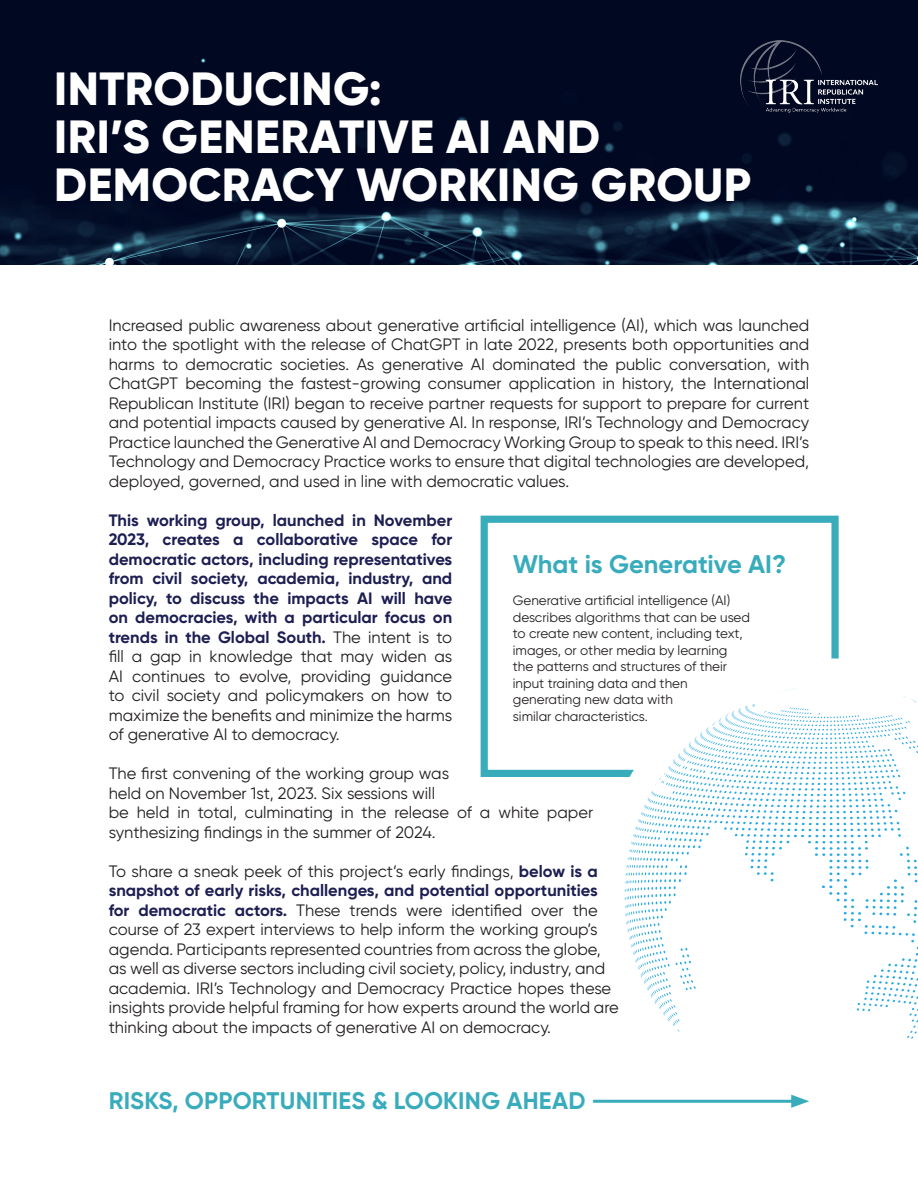
<style>
.page{position:relative;width:918px;height:1188px;background:#fff}
.page>*{position:absolute;margin:0;border:0;box-sizing:border-box;transform-origin:0 0}
.t1{font:800 46.5px/48px "Gilroy";letter-spacing:.01em;color:#fff}
.t2{font:700 25.5px "Gilroy";color:#39acbc}
.t3{font:700 24px "Gilroy";letter-spacing:.01em;color:#39acbc}
.t4{font:16.5px/19.5px "Gilroy";color:#231f20}
.t5{font:700 16.5px/19.5px "Gilroy";color:#1d1e52;text-align:justify}
.t6{font:13.5px/16.5px "Gilroy";color:#231f20}
.s1{font-weight:400;color:#231f20}
.s2{font-weight:700;color:#1d1e52}
</style>
<div class="page">
<div style="left:481px;top:516px;width:358px;height:261px;border:7px solid #39acbc"></div>
<svg style="left:600px;top:659px;width:239px;height:441px"></svg>
<img style="left:0;top:0;width:918px;height:265px">
<img style="left:741px;top:40px;width:137px;height:78px">
<svg style="left:625px;top:686px;width:293px;height:366px"></svg>
<hr style="left:593px;top:1100px;width:205px;height:3px;background:#39acbc">
<svg style="left:791px;top:1095px;width:18px;height:13px"></svg>
<p class="t1" style="left:54px;top:64px;width:329px">INTRODUCING:</p>
<p class="t1" style="left:54px;top:112px;width:699px">IRI’S GENERATIVE AI AND<br>DEMOCRACY WORKING GROUP</p>
<p class="t4" style="left:109px;top:315px;width:702px;text-align:justify">Increased public awareness about generative artificial intelligence (AI), which was launched into the spotlight with the release of ChatGPT in late 2022, presents both opportunities and harms to democratic societies. As generative AI dominated the public conversation, with ChatGPT becoming the fastest-growing consumer application in history, the International Republican Institute (IRI) began to receive partner requests for support to prepare for current and potential impacts caused by generative AI. In response, IRI’s Technology and Democracy Practice launched the Generative AI and Democracy Working Group to speak to this need. IRI’s Technology and Democracy Practice works to ensure that digital technologies are developed, deployed, governed, and used in line with democratic values.</p>
<p class="t5" style="left:109px;top:510px;width:345px">This working group, launched in November 2023, creates a collaborative space for democratic actors, including representatives from civil society, academia, industry, and policy, to discuss the impacts AI will have on democracies, with a particular focus on trends in the Global South. <span class="s1">The intent is to fill a gap in knowledge that may widen as AI continues to evolve, providing guidance to civil society and policymakers on how to maximize the benefits and minimize the harms of generative AI to democracy.</span></p>
<p class="t4" style="left:109px;top:763px;width:342px">The first convening of the working group was held on November 1st, 2023. Six sessions will</p>
<p class="t4" style="left:109px;top:802px;width:486px">be held in total, culminating in the release of a white paper synthesizing findings in the summer of 2024.</p>
<p class="t4" style="left:109px;top:861px;width:512px">To share a sneak peek of this project’s early findings, <span class="s2">below is a snapshot of early risks, challenges, and potential opportunities for democratic actors.</span> These trends were identified over the course of 23 expert interviews to help inform the working group’s agenda. Participants represented countries from across the globe, as well as diverse sectors including civil society, policy, industry, and academia. IRI’s Technology and Democracy Practice hopes these insights provide helpful framing for how experts around the world are thinking about the impacts of generative AI on democracy.</p>
<p class="t2" style="left:513px;top:548px;width:275px">What is Generative AI?</p>
<p class="t6" style="left:513px;top:592px;width:239px">Generative artificial intelligence (AI) describes algorithms that can be used to create new content, including text, images, or other media by learning the patterns and structures of their input training data and then generating new data with<br>similar characteristics.</p>
<p class="t3" style="left:109px;top:1085px;width:478px">RISKS, OPPORTUNITIES &amp; LOOKING AHEAD</p>
</div>
